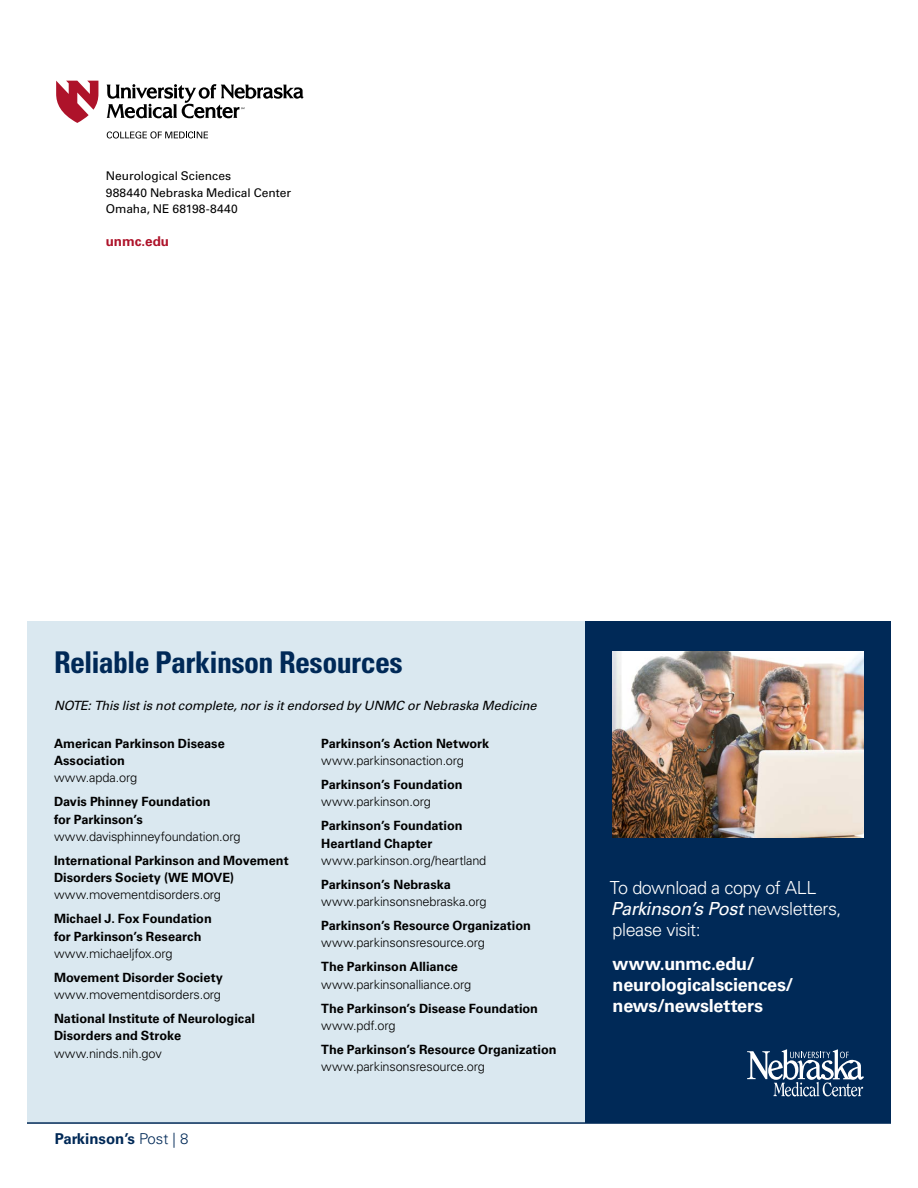
<style>
.page{position:relative;width:918px;height:1188px;background:#fff}
.page>*{position:absolute;margin:0;border:0;box-sizing:border-box;transform-origin:0 0}
.t1{font:700 condensed 30px "Univers LT Std";letter-spacing:-.02em;color:#002957}
.t2{font:300 18px/21px "Univers LT Std";letter-spacing:-.03em;color:#fff}
.t3{font:700 18px/21px "Univers LT Std";letter-spacing:-.015em;color:#fff}
.t4{font:700 15px "Univers LT Std";color:#002957}
.t5{font:700 13.5px "Univers LT Std";letter-spacing:-.005em;color:#ae132a}
.t6{font:700 12.75px/17.2px "Univers LT Std";color:#000}
.t7{font:300 12.75px "Univers LT Std";letter-spacing:-.015em;color:#000}
.t8{font:italic 12.75px "Univers LT Std";letter-spacing:-.005em;color:#000}
.t9{font:12px/16.5px "Univers LT Std";color:#000}
.s1{font-weight:300}
.s2{font-weight:400;font-style:italic}
</style>
<div class="page">
<div style="left:27px;top:621px;width:558px;height:501px;background:#dae8f0"></div>
<div style="left:585px;top:621px;width:306px;height:501px;background:#002957"></div>
<svg style="left:747px;top:1049px;width:117px;height:47px"></svg>
<svg style="left:56px;top:81px;width:42px;height:42px"></svg>
<svg style="left:107px;top:131px;width:101px;height:8px"></svg>
<svg style="left:107px;top:84px;width:197px;height:34px"></svg>
<img style="left:612px;top:651px;width:252px;height:186px">
<hr style="left:27px;top:1122px;width:864px;height:2px;background:#002957">
<p class="t9" style="left:106px;top:168px;width:187px">Neurological Sciences<br>988440 Nebraska Medical Center<br>Omaha, NE 68198-8440</p>
<p class="t5" style="left:106px;top:234px;width:65px">unmc.edu</p>
<h1 class="t1" style="left:54px;top:644px;width:350px">Reliable Parkinson Resources</h1>
<p class="t8" style="left:54px;top:698px;width:484px">NOTE: This list is not complete, nor is it endorsed by UNMC or Nebraska Medicine</p>
<p class="t6" style="left:54px;top:735px;width:172px">American Parkinson Disease<br>Association</p>
<p class="t7" style="left:54px;top:770px;width:85px">www.apda.org</p>
<p class="t6" style="left:54px;top:793px;width:158px">Davis Phinney Foundation for Parkinson’s</p>
<p class="t7" style="left:54px;top:829px;width:188px">www.davisphinneyfoundation.org</p>
<p class="t6" style="left:54px;top:852px;width:236px">International Parkinson and Movement<br>Disorders Society (WE MOVE)</p>
<p class="t7" style="left:54px;top:887px;width:169px">www.movementdisorders.org</p>
<p class="t6" style="left:54px;top:910px;width:159px">Michael J. Fox Foundation for Parkinson’s Research</p>
<p class="t7" style="left:54px;top:946px;width:120px">www.michaeljfox.org</p>
<p class="t6" style="left:54px;top:969px;width:170px">Movement Disorder Society</p>
<p class="t7" style="left:54px;top:987px;width:169px">www.movementdisorders.org</p>
<p class="t6" style="left:54px;top:1010px;width:202px">National Institute of Neurological<br>Disorders and Stroke</p>
<p class="t7" style="left:54px;top:1046px;width:109px">www.ninds.nih.gov</p>
<p class="t6" style="left:321px;top:735px;width:169px">Parkinson’s Action Network</p>
<p class="t7" style="left:321px;top:753px;width:144px">www.parkinsonaction.org</p>
<p class="t6" style="left:321px;top:776px;width:143px">Parkinson’s Foundation</p>
<p class="t7" style="left:321px;top:794px;width:111px">www.parkinson.org</p>
<p class="t6" style="left:321px;top:817px;width:143px">Parkinson’s Foundation<br>Heartland Chapter</p>
<p class="t7" style="left:321px;top:853px;width:167px">www.parkinson.org/heartland</p>
<p class="t6" style="left:321px;top:876px;width:131px">Parkinson’s Nebraska</p>
<p class="t7" style="left:321px;top:894px;width:167px">www.parkinsonsnebraska.org</p>
<p class="t6" style="left:321px;top:917px;width:211px">Parkinson’s Resource Organization</p>
<p class="t7" style="left:321px;top:935px;width:165px">www.parkinsonsresource.org</p>
<p class="t6" style="left:321px;top:958px;width:138px">The Parkinson Alliance</p>
<p class="t7" style="left:321px;top:977px;width:151px">www.parkinsonalliance.org</p>
<p class="t6" style="left:321px;top:1000px;width:218px">The Parkinson’s Disease Foundation</p>
<p class="t7" style="left:321px;top:1018px;width:76px">www.pdf.org</p>
<p class="t6" style="left:321px;top:1041px;width:237px">The Parkinson’s Resource Organization</p>
<p class="t7" style="left:321px;top:1059px;width:165px">www.parkinsonsresource.org</p>
<p class="t4" style="left:55px;top:1130px;width:135px">Parkinson’s <span class="s1">Post | 8</span></p>
<h2 class="t2" style="left:610px;top:877px;width:233px">To download a copy of ALL<br><span class="s2">Parkinson’s Post</span> newsletters, please visit:</h2>
<h2 class="t3" style="left:612px;top:953px;width:183px">www.unmc.edu/ neurologicalsciences/ news/newsletters</h2>
</div>
